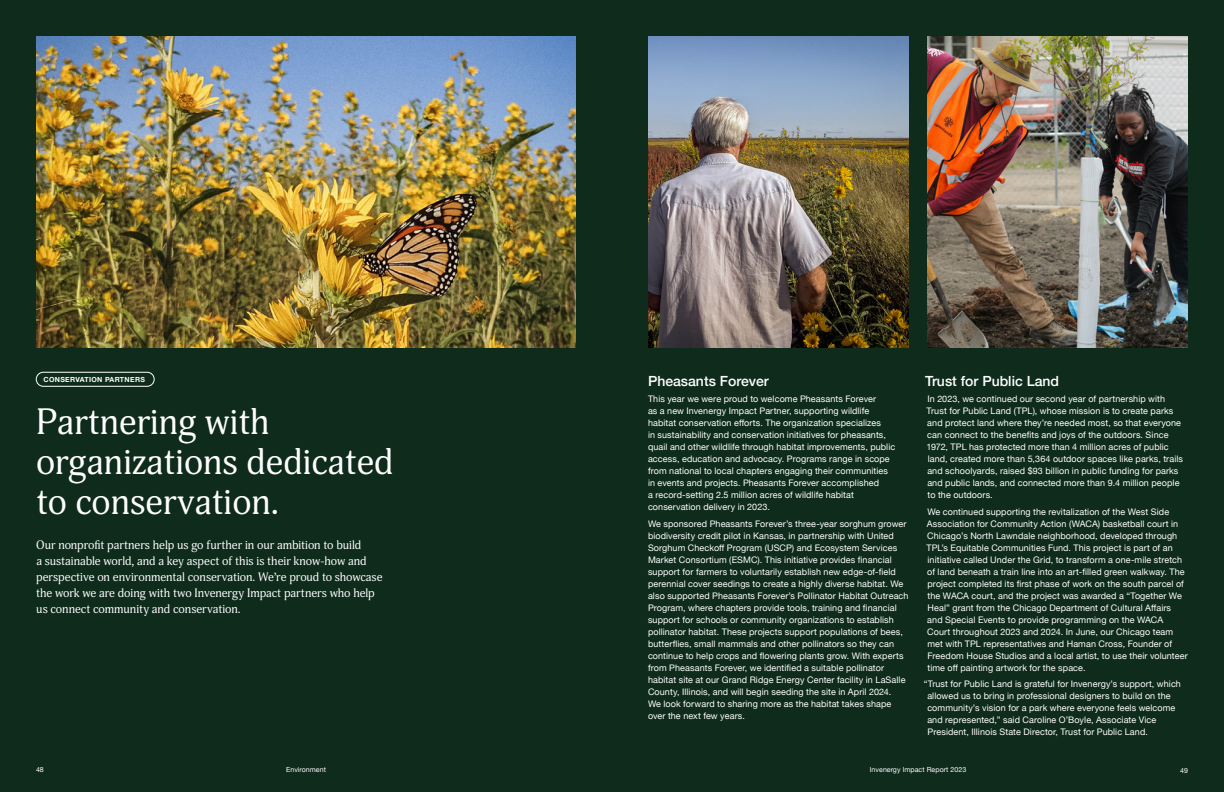
<style>
.page{position:relative;width:1224px;height:792px;background:#0e2b1c}
.page>*{position:absolute;margin:0;border:0;box-sizing:border-box;transform-origin:0 0}
.t1{font:36px/40px "Adonis";color:#fff}
.t2{font:500 14px "Helvetica Neue";color:#fff}
.t3{font:12px/16px "Adonis";letter-spacing:-.005em;color:#fff}
.t4{font:9px/12px "Helvetica Neue";letter-spacing:.01em;color:#fff}
.t5{font:7px "Helvetica Neue";letter-spacing:.01em;color:#fff}
.t6{font:700 7px "Helvetica Neue";letter-spacing:.05em;color:#fff}
</style>
<div class="page">
<div style="left:36px;top:372px;width:118px;height:15px;border:1px solid #fff;border-radius:7px"></div>
<img style="left:36px;top:36px;width:540px;height:312px">
<img style="left:648px;top:36px;width:261px;height:312px">
<img style="left:927px;top:36px;width:261px;height:312px">
<p class="t6" style="left:44px;top:374px;width:103px">CONSERVATION PARTNERS</p>
<h2 class="t2" style="left:648px;top:369px;width:122px">Pheasants Forever</h2>
<p class="t4" style="left:648px;top:393px;width:249px">This year we were proud to welcome Pheasants Forever<br>as a new Invenergy Impact Partner, supporting wildlife habitat conservation efforts. The organization specializes<br>in sustainability and conservation initiatives for pheasants, quail and other wildlife through habitat improvements, public access, education and advocacy. Programs range in scope from national to local chapters engaging their communities in events and projects. Pheasants Forever accomplished<br>a record-setting 2.5 million acres of wildlife habitat conservation delivery in 2023.</p>
<p class="t4" style="left:648px;top:518px;width:262px">We sponsored Pheasants Forever’s three-year sorghum grower biodiversity credit pilot in Kansas, in partnership with United Sorghum Checkoff Program (USCP) and Ecosystem Services Market Consortium (ESMC). This initiative provides financial support for farmers to voluntarily establish new edge-of-field perennial cover seedings to create a highly diverse habitat. We also supported Pheasants Forever’s Pollinator Habitat Outreach Program, where chapters provide tools, training and financial support for schools or community organizations to establish pollinator habitat. These projects support populations of bees, butterflies, small mammals and other pollinators so they can continue to help crops and flowering plants grow. With experts from Pheasants Forever, we identified a suitable pollinator habitat site at our Grand Ridge Energy Center facility in LaSalle County, Illinois, and will begin seeding the site in April 2024.<br>We look forward to sharing more as the habitat takes shape over the next few years.</p>
<h2 class="t2" style="left:925px;top:369px;width:136px">Trust for Public Land</h2>
<p class="t4" style="left:926px;top:393px;width:258px">In 2023, we continued our second year of partnership with Trust for Public Land (TPL), whose mission is to create parks and protect land where they’re needed most, so that everyone can connect to the benefits and joys of the outdoors. Since 1972, TPL has protected more than 4 million acres of public land, created more than 5,364 outdoor spaces like parks, trails and schoolyards, raised $93 billion in public funding for parks and public lands, and connected more than 9.4 million people to the outdoors.</p>
<p class="t4" style="left:927px;top:506px;width:263px">We continued supporting the revitalization of the West Side Association for Community Action (WACA) basketball court in Chicago’s North Lawndale neighborhood, developed through TPL’s Equitable Communities Fund. This project is part of an initiative called Under the Grid, to transform a one-mile stretch of land beneath a train line into an art-filled green walkway. The project completed its first phase of work on the south parcel of the WACA court, and the project was awarded a “Together We Heal” grant from the Chicago Department of Cultural Affairs and Special Events to provide programming on the WACA Court throughout 2023 and 2024. In June, our Chicago team met with TPL representatives and Haman Cross, Founder of Freedom House Studios and a local artist, to use their volunteer time off painting artwork for the space.</p>
<p class="t4" style="left:927px;top:678px;width:255px;text-indent:-4px">“Trust for Public Land is grateful for Invenergy’s support, which allowed us to bring in professional designers to build on the community’s vision for a park where everyone feels welcome and represented,” said Caroline O’Boyle, Associate Vice President, Illinois State Director, Trust for Public Land.</p>
<p class="t5" style="left:870px;top:765px;width:98px">Invenergy Impact Report 2023</p>
<p class="t5" style="left:1180px;top:765px;width:9px">49</p>
<h1 class="t1" style="left:36px;top:403px;width:359px">Partnering with organizations dedicated to conservation.</h1>
<p class="t3" style="left:36px;top:537px;width:348px">Our nonprofit partners help us go further in our ambition to build<br>a sustainable world, and a key aspect of this is their know-how and perspective on environmental conservation. We’re proud to showcase the work we are doing with two Invenergy Impact partners who help us connect community and conservation.</p>
<p class="t5" style="left:36px;top:765px;width:9px">48</p>
<p class="t5" style="left:286px;top:765px;width:41px">Environment</p>
</div>
